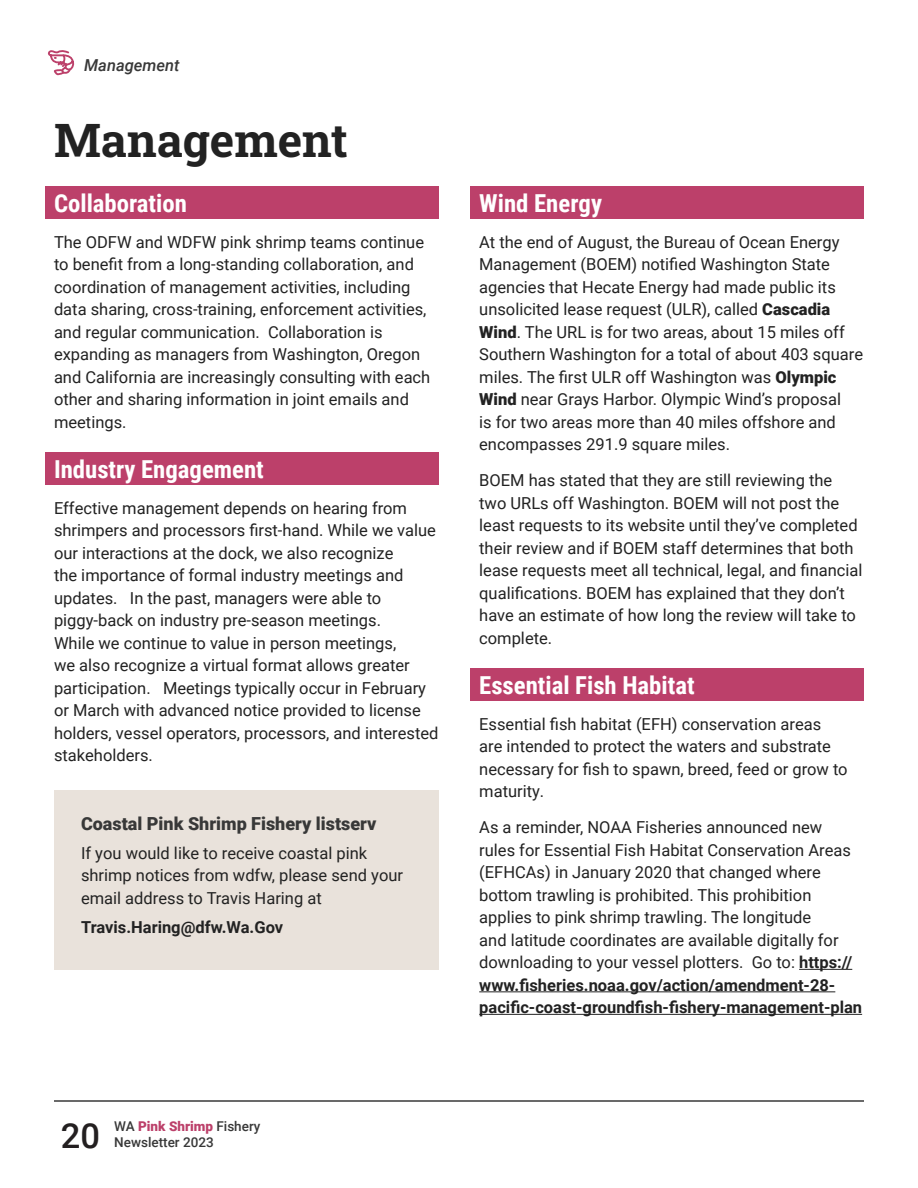
<style>
.page{position:relative;width:918px;height:1188px;background:#fff}
.page>*{position:absolute;margin:0;border:0;box-sizing:border-box;transform-origin:0 0}
.Heading_1{font:700 46.5px "Roboto Slab";color:#222}
.t1{font:500 34.5px "Roboto";color:#231f20}
.heading_2__shading{font:700 24.75px "Roboto Condensed";color:#fff}
.body{font:900 18px "Roboto";color:#383838}
.body-2{font:16.5px/22.5px "Roboto";color:#222}
.body-3{font:700 16.5px "Roboto";color:#222}
.t2{font:italic 500 16.5px "Roboto";color:#383838}
.t3{font:900 13.5px "Roboto";color:#bc406a}
.t4{font:500 13.5px "Roboto";color:#383838}
.s1{font-weight:500;color:#383838}
.s2{font-weight:900}
.s3{font-weight:700}
</style>
<div class="page">
<hr style="left:54px;top:1100px;width:810px;height:2px;background:#383838">
<svg style="left:48px;top:50px;width:26px;height:26px"></svg>
<div style="left:45px;top:186px;width:394px;height:32px;background:#bc406a"></div>
<div style="left:45px;top:452px;width:394px;height:32px;background:#bc406a"></div>
<div style="left:54px;top:791px;width:385px;height:179px;background:#e9e2db"></div>
<div style="left:471px;top:186px;width:393px;height:32px;background:#bc406a"></div>
<div style="left:471px;top:668px;width:393px;height:32px;background:#bc406a"></div>
<hr style="left:799px;top:969px;width:53px;height:1px;background:#222">
<hr style="left:479px;top:991px;width:356px;height:1px;background:#222">
<hr style="left:479px;top:1014px;width:383px;height:1px;background:#222">
<p class="t2" style="left:84px;top:54px;width:97px">Management</p>
<p class="Heading_1" style="left:54px;top:108px;width:295px">Management</p>
<p class="heading_2__shading" style="left:54px;top:186px;width:134px">Collaboration</p>
<p class="body-2" style="left:54px;top:230px;width:378px">The ODFW and WDFW pink shrimp teams continue to benefit from a long-standing collaboration, and coordination of management activities, including data sharing, cross-training, enforcement activities, and regular communication. Collaboration is expanding as managers from Washington, Oregon and California are increasingly consulting with each other and sharing information in joint emails and meetings.</p>
<p class="heading_2__shading" style="left:54px;top:452px;width:211px">Industry Engagement</p>
<p class="body-2" style="left:54px;top:496px;width:386px">Effective management depends on hearing from shrimpers and processors first-hand. While we value our interactions at the dock, we also recognize<br>the importance of formal industry meetings and updates. In the past, managers were able to piggy-back on industry pre-season meetings.<br>While we continue to value in person meetings,<br>we also recognize a virtual format allows greater participation. Meetings typically occur in February or March with advanced notice provided to license holders, vessel operators, processors, and interested stakeholders.</p>
<p class="body" style="left:81px;top:811px;width:297px">Coastal Pink Shrimp Fishery listserv</p>
<p class="body-2" style="left:81px;top:841px;width:324px">If you would like to receive coastal pink shrimp notices from wdfw, please send your email address to Travis Haring at</p>
<p class="body-3" style="left:81px;top:916px;width:204px">Travis.Haring@dfw.Wa.Gov</p>
<h2 class="t1" style="left:61px;top:1111px;width:41px">20</h2>
<p class="t3" style="left:114px;top:1117px;width:148px"><span class="s1">WA</span> Pink Shrimp <span class="s1">Fishery</span></p>
<p class="t4" style="left:114px;top:1133px;width:101px">Newsletter 2023</p>
<p class="heading_2__shading" style="left:479px;top:186px;width:124px">Wind Energy</p>
<p class="body-2" style="left:479px;top:230px;width:386px">At the end of August, the Bureau of Ocean Energy Management (BOEM) notified Washington State agencies that Hecate Energy had made public its unsolicited lease request (ULR), called <span class="s2">Cascadia Wind</span>. The URL is for two areas, about 15 miles off Southern Washington for a total of about 403 square miles. The first ULR off Washington was <span class="s2">Olympic Wind</span> near Grays Harbor. Olympic Wind’s proposal<br>is for two areas more than 40 miles offshore and encompasses 291.9 square miles.</p>
<p class="body-2" style="left:479px;top:468px;width:385px">BOEM has stated that they are still reviewing the two URLs off Washington. BOEM will not post the least requests to its website until they’ve completed their review and if BOEM staff determines that both lease requests meet all technical, legal, and financial qualifications. BOEM has explained that they don’t have an estimate of how long the review will take to complete.</p>
<p class="heading_2__shading" style="left:479px;top:668px;width:217px">Essential Fish Habitat</p>
<p class="body-2" style="left:479px;top:712px;width:370px">Essential fish habitat (EFH) conservation areas are intended to protect the waters and substrate necessary for fish to spawn, breed, feed or grow to maturity.</p>
<p class="body-2" style="left:479px;top:815px;width:384px">As a reminder, NOAA Fisheries announced new rules for Essential Fish Habitat Conservation Areas (EFHCAs) in January 2020 that changed where bottom trawling is prohibited. This prohibition applies to pink shrimp trawling. The longitude<br>and latitude coordinates are available digitally for downloading to your vessel plotters. Go to: <span class="s3">https:// www.fisheries.noaa.gov/action/amendment-28- pacific-coast-groundfish-fishery-management-plan</span></p>
</div>
